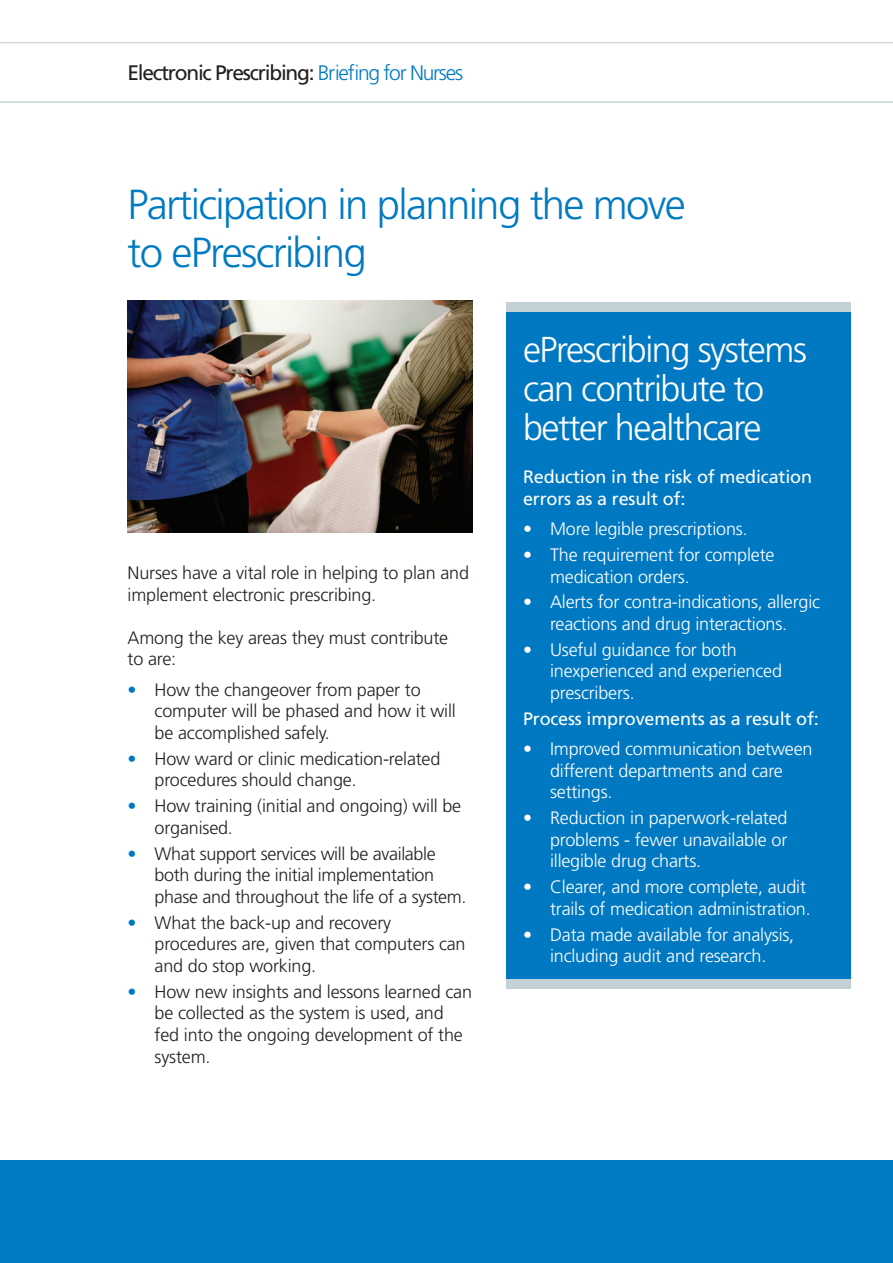
<style>
.page{position:relative;width:893px;height:1263px;background:#fff}
.page>*{position:absolute;margin:0;border:0;box-sizing:border-box;transform-origin:0 0}
.Heading{font:300 42px/48px "Frutiger LT Std";letter-spacing:-.04em;color:#007ac2}
.Heading-2{font:300 36px/39px "Frutiger LT Std";letter-spacing:-.04em;color:#fff}
.t1{font:21px "Frutiger LT Std";letter-spacing:-.06em;color:#231f20}
.Bullet_list_copy{font:300 18px/21.6px "Frutiger LT Std";letter-spacing:-.01em;color:#231f20}
.Bullet_list{font:300 18px/21.6px "Frutiger LT Std";letter-spacing:-.01em;color:#fff}
.Body_copy{font:300 18px/21.6px "Frutiger LT Std";letter-spacing:-.01em;color:#231f20}
.Body_copy-2{font:18px/21.6px "Frutiger LT Std";letter-spacing:-.01em;color:#fff}
.Bullet_list-2{font:18px "Frutiger LT Std";letter-spacing:-.01em;color:#fff}
.s1{font-weight:300;color:#007ac2}
.s2{color:#0079c2}
</style>
<div class="page">
<div style="left:0;top:1161px;width:893px;height:102px;background:#007ac2"></div>
<hr style="left:0;top:42px;width:893px;height:1px;background:#c2d1d5">
<hr style="left:0;top:101px;width:893px;height:2px;background:#c2d1d5">
<img style="left:128px;top:301px;width:344px;height:231px">
<div style="left:506px;top:307px;width:344px;height:676px;background:#0079c2"></div>
<div style="left:506px;top:302px;width:344px;height:9px;background:#c2d1d5"></div>
<div style="left:506px;top:979px;width:344px;height:9px;background:#c2d1d5"></div>
<p class="t1" style="left:128px;top:60px;width:337px">Electronic Prescribing: <span class="s1">Briefing for Nurses</span></p>
<p class="Heading" style="left:128px;top:181px;width:560px">Participation in planning the move to ePrescribing</p>
<p class="Body_copy" style="left:128px;top:562px;width:343px">Nurses have a vital role in helping to plan and implement electronic prescribing.</p>
<p class="Body_copy" style="left:128px;top:627px;width:322px">Among the key areas they must contribute to are:</p>
<p class="Bullet_list_copy" style="left:155px;top:679px;width:303px;text-indent:-27px"><span class="s2">•</span> How the changeover from paper to computer will be phased and how it will be accomplished safely.</p>
<p class="Bullet_list_copy" style="left:155px;top:748px;width:287px;text-indent:-27px"><span class="s2">•</span> How ward or clinic medication-related procedures should change.</p>
<p class="Bullet_list_copy" style="left:155px;top:795px;width:308px;text-indent:-27px"><span class="s2">•</span> How training (initial and ongoing) will be organised.</p>
<p class="Bullet_list_copy" style="left:155px;top:843px;width:313px;text-indent:-27px"><span class="s2">•</span> What support services will be available both during the initial implementation phase and throughout the life of a system.</p>
<p class="Bullet_list_copy" style="left:155px;top:912px;width:313px;text-indent:-27px"><span class="s2">•</span> What the back-up and recovery procedures are, given that computers can and do stop working.</p>
<p class="Bullet_list_copy" style="left:155px;top:981px;width:319px;text-indent:-27px"><span class="s2">•</span> How new insights and lessons learned can be collected as the system is used, and fed into the ongoing development of the system.</p>
<p class="Heading-2" style="left:523px;top:331px;width:285px">ePrescribing systems can contribute to better healthcare</p>
<p class="Body_copy-2" style="left:523px;top:466px;width:290px">Reduction in the risk of medication errors as a result of:</p>
<p class="Bullet_list" style="left:523px;top:518px;width:226px">• More legible prescriptions.</p>
<p class="Bullet_list" style="left:550px;top:544px;width:226px;text-indent:-27px">• The requirement for complete medication orders.</p>
<p class="Bullet_list" style="left:523px;top:592px;width:299px;text-align:center">• Alerts for contra-indications, allergic reactions and drug interactions.</p>
<p class="Bullet_list" style="left:550px;top:639px;width:233px;text-indent:-27px">• Useful guidance for both inexperienced and experienced prescribers.</p>
<p class="Bullet_list-2" style="left:523px;top:708px;width:297px">Process improvements as a result of:</p>
<p class="Bullet_list" style="left:550px;top:738px;width:264px;text-indent:-27px">• Improved communication between different departments and care settings.</p>
<p class="Bullet_list" style="left:550px;top:807px;width:239px;text-align:justify;text-indent:-27px">• Reduction in paperwork-related problems - fewer unavailable or illegible drug charts.</p>
<p class="Bullet_list" style="left:523px;top:876px;width:289px;text-align:right">• Clearer, and more complete, audit trails of medication administration.</p>
<p class="Bullet_list" style="left:523px;top:924px;width:273px;text-align:center">• Data made available for analysis, including audit and research.</p>
</div>
